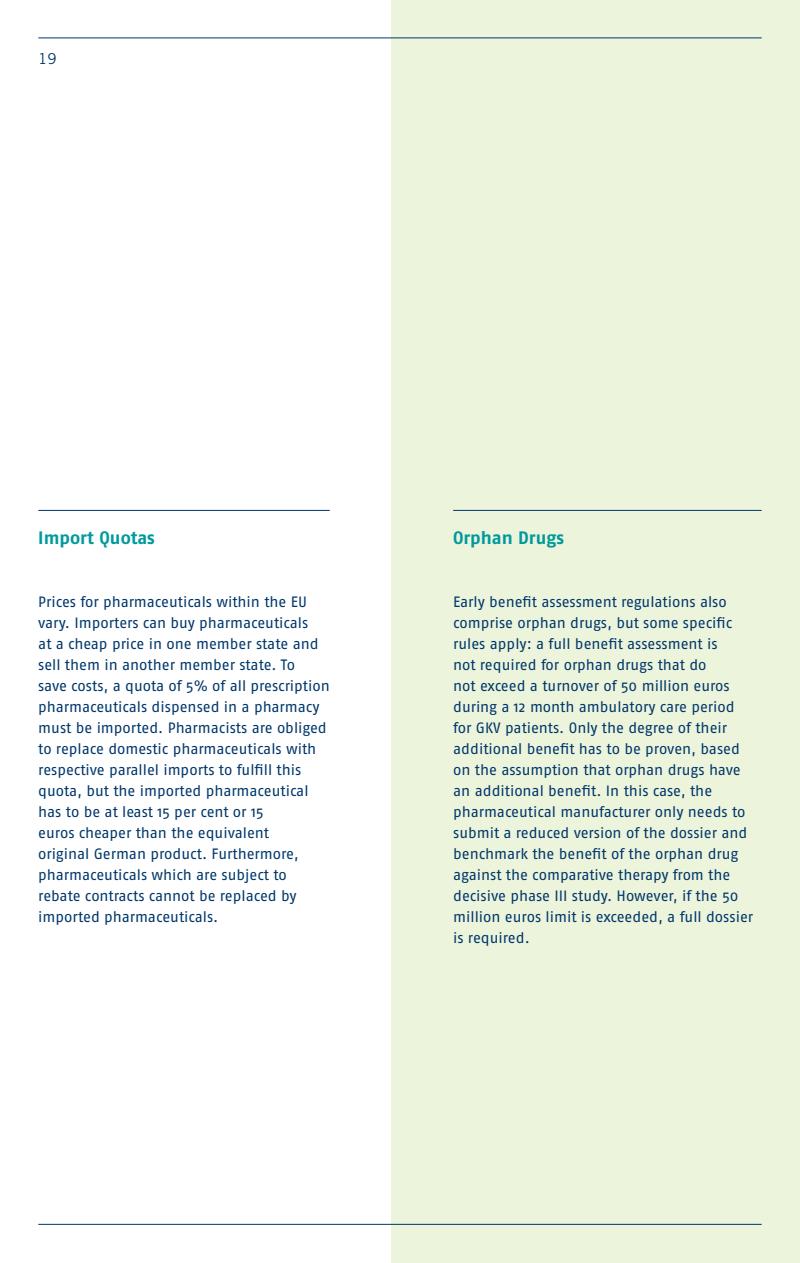
<style>
.page{position:relative;width:800px;height:1263px;background:#fff}
.page>*{position:absolute;margin:0;border:0;box-sizing:border-box;transform-origin:0 0}
.t1{font:700 18px "Fago No";color:#009a9d}
.t2{font:15px/21px "Fago No";color:#00376a}
.t3{font:15px "Trade Gothic LT Std";color:#00376a}
</style>
<div class="page">
<div style="left:391px;top:0;width:408px;height:1263px;background:#edf4dc"></div>
<hr style="left:38px;top:38px;width:723px;height:1px;background:#00376a">
<hr style="left:38px;top:1224px;width:723px;height:1px;background:#00376a">
<hr style="left:38px;top:510px;width:292px;height:1px;background:#00376a">
<hr style="left:453px;top:510px;width:308px;height:1px;background:#00376a">
<p class="t3" style="left:38px;top:50px;width:20px">19</p>
<p class="t1" style="left:38px;top:527px;width:118px">Import Quotas</p>
<p class="t2" style="left:38px;top:591px;width:293px">Prices for pharmaceuticals within the EU vary. Importers can buy pharmaceuticals<br>at a cheap price in one member state and sell them in another member state. To<br>save costs, a quota of 5% of all prescription pharmaceuticals dispensed in a pharmacy must be imported. Pharmacists are obliged to replace domestic pharmaceuticals with respective parallel imports to fulfill this quota, but the imported pharmaceutical has to be at least 15 per cent or 15<br>euros cheaper than the equivalent<br>original German product. Furthermore, pharmaceuticals which are subject to rebate contracts cannot be replaced by imported pharmaceuticals.</p>
<p class="t1" style="left:453px;top:527px;width:113px">Orphan Drugs</p>
<p class="t2" style="left:453px;top:591px;width:301px">Early benefit assessment regulations also comprise orphan drugs, but some specific rules apply: a full benefit assessment is<br>not required for orphan drugs that do<br>not exceed a turnover of 50 million euros during a 12 month ambulatory care period for GKV patients. Only the degree of their additional benefit has to be proven, based on the assumption that orphan drugs have an additional benefit. In this case, the pharmaceutical manufacturer only needs to submit a reduced version of the dossier and benchmark the benefit of the orphan drug against the comparative therapy from the decisive phase III study. However, if the 50 million euros limit is exceeded, a full dossier is required.</p>
</div>
